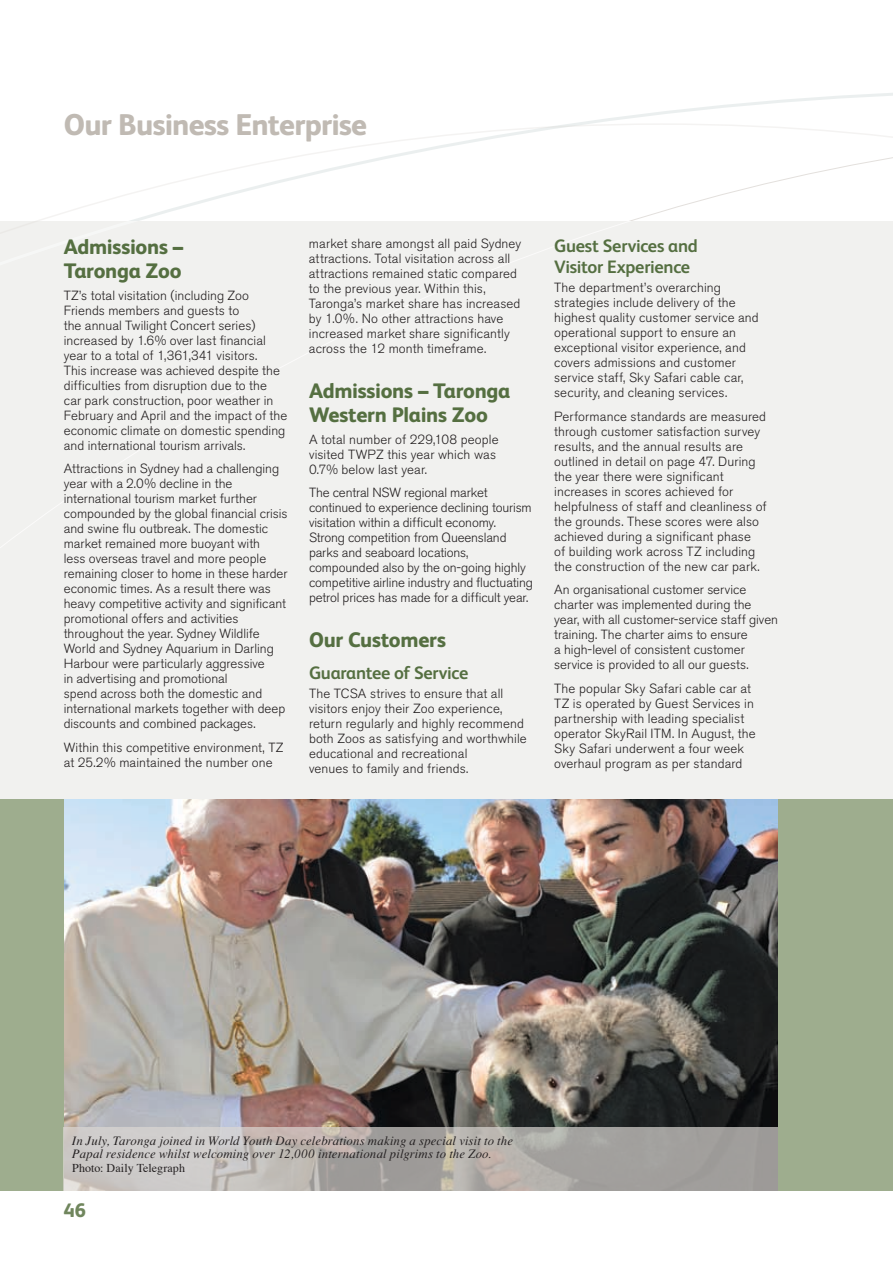
<style>
.page{position:relative;width:893px;height:1263px;background:#fff}
.page>*{position:absolute;margin:0;border:0;box-sizing:border-box;transform-origin:0 0}
.t1{font:800 30px "FS Albert";letter-spacing:-.025em;color:#c0bab3}
.t2{font:800 21px/24px "FS Albert";letter-spacing:-.015em;color:#556f41}
.t3{font:800 19.5px "FS Albert";color:#70865d}
.t4{font:700 18px/21px "FS Albert";letter-spacing:-.015em;color:#556f41}
.t5{font:300 13.2px/15px "Akzidenz Grotesk BE";letter-spacing:.005em;color:#231f20}
.t6{font:italic 12.75px/13.5px "Times";letter-spacing:.01em;color:#231f20}
.t7{font:12px "Times";letter-spacing:.005em;color:#231f20}
</style>
<div class="page">
<div style="left:0;top:221px;width:893px;height:970px;background:#f1f1ef"></div>
<svg style="left:37px;top:123px;width:855px;height:98px"></svg>
<img style="left:64px;top:799px;width:714px;height:328px">
<div style="left:0;top:799px;width:64px;height:392px;background:#9ead8e"></div>
<div style="left:778px;top:799px;width:115px;height:392px;background:#9ead8e"></div>
<svg style="left:64px;top:1127px;width:714px;height:64px;background:#b3afac"></svg>
<h1 class="t1" style="left:64px;top:103px;width:305px">Our Business Enterprise</h1>
<h2 class="t2" style="left:64px;top:234px;width:121px">Admissions –<br>Taronga Zoo</h2>
<p class="t5" style="left:64px;top:288px;width:225px">TZ’s total visitation (including Zoo Friends members and guests to<br>the annual Twilight Concert series) increased by 1.6% over last financial year to a total of 1,361,341 visitors.<br>This increase was achieved despite the difficulties from disruption due to the car park construction, poor weather in February and April and the impact of the economic climate on domestic spending and international tourism arrivals.</p>
<p class="t5" style="left:64px;top:461px;width:225px">Attractions in Sydney had a challenging year with a 2.0% decline in the international tourism market further compounded by the global financial crisis and swine flu outbreak. The domestic market remained more buoyant with<br>less overseas travel and more people remaining closer to home in these harder economic times. As a result there was heavy competitive activity and significant promotional offers and activities throughout the year. Sydney Wildlife World and Sydney Aquarium in Darling Harbour were particularly aggressive<br>in advertising and promotional<br>spend across both the domestic and international markets together with deep discounts and combined packages.</p>
<p class="t5" style="left:64px;top:740px;width:221px">Within this competitive environment, TZ at 25.2% maintained the number one</p>
<p class="t5" style="left:309px;top:236px;width:214px">market share amongst all paid Sydney attractions. Total visitation across all attractions remained static compared to the previous year. Within this, Taronga’s market share has increased by 1.0%. No other attractions have increased market share significantly across the 12 month timeframe.</p>
<h2 class="t2" style="left:309px;top:378px;width:203px">Admissions – Taronga<br>Western Plains Zoo</h2>
<p class="t5" style="left:309px;top:432px;width:191px">A total number of 229,108 people visited TWPZ this year which was<br>0.7% below last year.</p>
<p class="t5" style="left:309px;top:485px;width:225px">The central NSW regional market continued to experience declining tourism visitation within a difficult economy.<br>Strong competition from Queensland parks and seaboard locations, compounded also by the on-going highly competitive airline industry and fluctuating petrol prices has made for a difficult year.</p>
<h2 class="t2" style="left:309px;top:627px;width:138px">Our Customers</h2>
<h3 class="t4" style="left:309px;top:662px;width:161px">Guarantee of Service</h3>
<p class="t5" style="left:309px;top:686px;width:219px">The TCSA strives to ensure that all visitors enjoy their Zoo experience, return regularly and highly recommend both Zoos as satisfying and worthwhile educational and recreational<br>venues to family and friends.</p>
<h3 class="t4" style="left:554px;top:235px;width:145px">Guest Services and<br>Visitor Experience</h3>
<p class="t5" style="left:554px;top:280px;width:206px">The department’s overarching strategies include delivery of the highest quality customer service and operational support to ensure an exceptional visitor experience, and covers admissions and customer service staff, Sky Safari cable car, security, and cleaning services.</p>
<p class="t5" style="left:554px;top:409px;width:214px">Performance standards are measured through customer satisfaction survey results, and the annual results are outlined in detail on page 47. During the year there were significant increases in scores achieved for helpfulness of staff and cleanliness of the grounds. These scores were also achieved during a significant phase<br>of building work across TZ including the construction of the new car park.</p>
<p class="t5" style="left:554px;top:582px;width:225px">An organisational customer service charter was implemented during the year, with all customer-service staff given training. The charter aims to ensure<br>a high-level of consistent customer service is provided to all our guests.</p>
<p class="t5" style="left:554px;top:681px;width:203px">The popular Sky Safari cable car at TZ is operated by Guest Services in partnership with leading specialist operator SkyRail ITM . I n August, the Sky Safari underwent a four week overhaul program as per standard</p>
<p class="t6" style="left:72px;top:1134px;width:442px">In July, Taronga joined in World Youth Day celebrations making a special visit to the<br>Papal residence whilst welcoming over 12,000 international pilgrims to the Zoo.</p>
<p class="t7" style="left:72px;top:1157px;width:114px">Photo: Daily Telegraph</p>
<h3 class="t3" style="left:64px;top:1196px;width:24px">46</h3>
</div>
